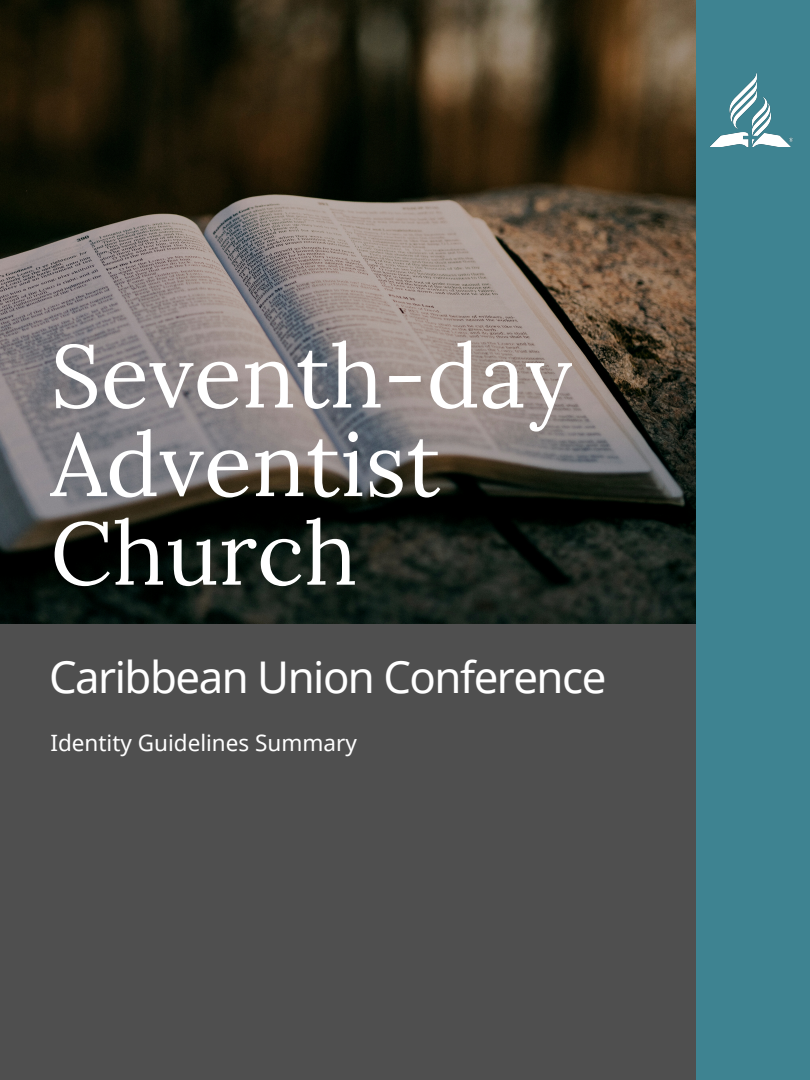
<style>
.page{position:relative;width:810px;height:1080px;background:#4f4f4f}
.page>*{position:absolute;margin:0;border:0;box-sizing:border-box;transform-origin:0 0}
.t1{font:88.75px/88.6px "Lora";color:#fff}
.t2{font:43.75px "Noto Sans";letter-spacing:-.035em;color:#fff}
.t3{font:22.5px "Noto Sans";color:#fff}
</style>
<div class="page">
<div style="left:696px;top:0;width:114px;height:1079px;background:#3e8391"></div>
<img style="left:711px;top:73px;width:82px;height:73px">
<img style="left:0;top:0;width:696px;height:624px">
<p class="t1" style="left:51px;top:331px;width:523px">Seventh-day<br>Adventist<br>Church</p>
<p class="t2" style="left:49px;top:646px;width:559px">Caribbean Union Conference</p>
<p class="t3" style="left:51px;top:727px;width:308px">Identity Guidelines Summary</p>
</div>
